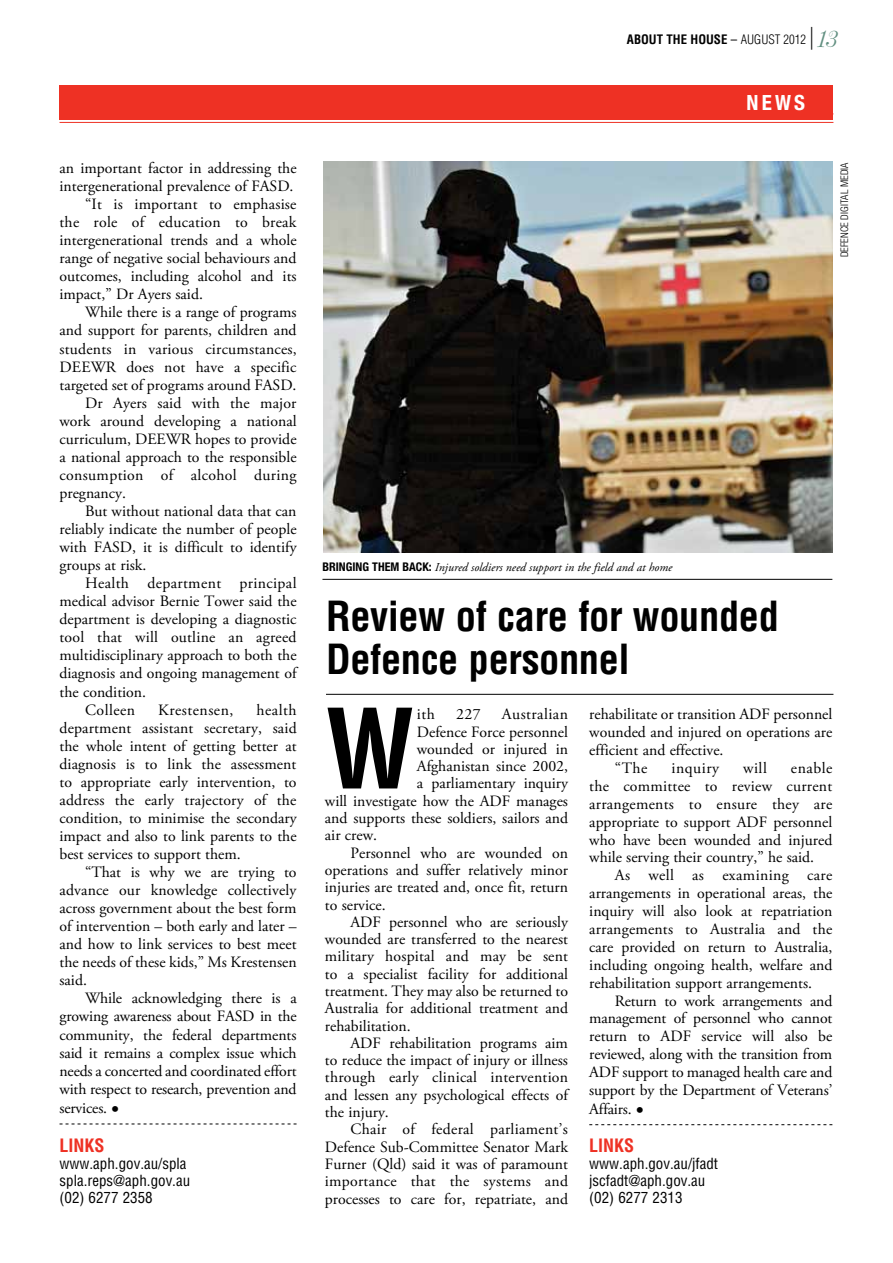
<style>
.page{position:relative;width:893px;height:1263px;background:#fff}
.page>*{position:absolute;margin:0;border:0;box-sizing:border-box;transform-origin:0 0}
.t1{font:700 condensed 107.7px "Helvetica";color:#000}
.t2{font:700 condensed 40.5px/43.5px "Helvetica";letter-spacing:-.01em;color:#000}
.t3{font:700 condensed 21px "Helvetica Neue";color:#fff}
.t4{font:700 condensed 18px "Helvetica";color:#ee3124}
.t5{font:15.75px/18px "Adobe Garamond Pro";color:#000;text-align:justify}
.t6{font:15.75px "Adobe Garamond Pro";letter-spacing:.02em;color:#000}
.t7{font:15.75px "Adobe Garamond Pro";letter-spacing:.025em;color:#000}
.t8{font:15.75px "Adobe Garamond Pro";letter-spacing:.03em;color:#000}
.t9{font:condensed 15px/17.2px "Helvetica";color:#000}
.t10{font:700 condensed 12.75px "Helvetica";color:#000}
.t11{font:italic 12px "Adobe Garamond Pro";color:#000}
.t12{font:700 condensed 12px "Helvetica Neue";color:#000}
.t13{font:300 condensed 10.5px "Helvetica Neue";color:#000}
.s1{font-size:21px}
.s2{font-weight:400}
.s3{font-weight:300}
.s4{font-family:"Adobe Garamond Pro";font-weight:400;font-stretch:normal;font-size:22.8px}
.s5{font-family:"Andrich Minerva";font-weight:400;font-style:italic;font-stretch:normal;font-size:21px;color:#629081}
.s6{font-family:"Helvetica Neue";font-weight:700;font-style:normal;font-stretch:condensed}
</style>
<div class="page">
<hr style="left:60px;top:122px;width:773px;height:1px;background:#ee3124">
<div style="left:60px;top:85px;width:773px;height:34px;background:#ee3124"></div>
<svg style="left:60px;top:1123px;width:237px;height:1px"></svg>
<hr style="left:326px;top:694px;width:507px;height:1px;background:#000">
<svg style="left:589px;top:1124px;width:243px;height:1px"></svg>
<img style="left:323px;top:162px;width:509px;height:391px">
<hr style="left:322px;top:579px;width:510px;height:1px;background:#000">
<p class="t5" style="left:60px;top:160px;width:239px">an important factor in addressing the</p>
<p class="t5" style="left:60px;top:178px;width:236px">intergenerational prevalence of FASD.</p>
<p class="t5" style="left:85px;top:196px;width:213px">“It is important to emphasise</p>
<p class="t5" style="left:60px;top:214px;width:238px">the role of education to break</p>
<p class="t5" style="left:60px;top:232px;width:239px">intergenerational trends and a whole</p>
<p class="t5" style="left:60px;top:250px;width:239px">range of negative social behaviours and</p>
<p class="t5" style="left:60px;top:268px;width:239px">outcomes, including alcohol and its</p>
<p class="t5" style="left:60px;top:286px;width:145px">impact,” Dr Ayers said.</p>
<p class="t5" style="left:85px;top:304px;width:213px">While there is a range of programs</p>
<p class="t5" style="left:60px;top:322px;width:239px">and support for parents, children and</p>
<p class="t5" style="left:60px;top:340px;width:239px">students in various circumstances,</p>
<p class="t5" style="left:60px;top:358px;width:238px">DEEWR does not have a specific</p>
<p class="t5" style="left:60px;top:376px;width:239px">targeted set of programs around FASD.</p>
<p class="t5" style="left:85px;top:394px;width:213px">Dr Ayers said with the major</p>
<p class="t5" style="left:60px;top:412px;width:239px">work around developing a national</p>
<p class="t5" style="left:60px;top:430px;width:239px">curriculum, DEEWR hopes to provide</p>
<p class="t5" style="left:60px;top:448px;width:239px">a national approach to the responsible</p>
<p class="t6" style="left:60px;top:465px;width:238px">consumption of alcohol during</p>
<p class="t5" style="left:60px;top:484px;width:68px">pregnancy.</p>
<p class="t5" style="left:85px;top:503px;width:213px">But without national data that can</p>
<p class="t5" style="left:60px;top:521px;width:239px">reliably indicate the number of people</p>
<p class="t5" style="left:60px;top:539px;width:239px">with FASD, it is difficult to identify</p>
<p class="t5" style="left:60px;top:557px;width:88px">groups at risk.</p>
<p class="t7" style="left:85px;top:574px;width:213px">Health department principal</p>
<p class="t5" style="left:60px;top:593px;width:239px">medical advisor Bernie Tower said the</p>
<p class="t5" style="left:60px;top:611px;width:239px">department is developing a diagnostic</p>
<p class="t5" style="left:60px;top:629px;width:239px">tool that will outline an agreed</p>
<p class="t5" style="left:60px;top:647px;width:239px">multidisciplinary approach to both the</p>
<p class="t5" style="left:60px;top:665px;width:240px">diagnosis and ongoing management of</p>
<p class="t5" style="left:60px;top:683px;width:88px">the condition.</p>
<p class="t5" style="left:85px;top:701px;width:52px">Colleen</p>
<p class="t8" style="left:158px;top:700px;width:77px">Krestensen,</p>
<p class="t5" style="left:60px;top:701px;width:239px;text-indent:197px">health department assistant secretary, said the whole intent of getting better at diagnosis is to link the assessment to appropriate early intervention, to address the early trajectory of the condition, to minimise the secondary impact and also to link parents to the best services to support them.</p>
<p class="t5" style="left:60px;top:863px;width:239px;text-indent:26px">“That is why we are trying to advance our knowledge collectively across government about the best form of intervention – both early and later – and how to link services to best meet the needs of these kids,” Ms Krestensen said.</p>
<p class="t5" style="left:60px;top:990px;width:239px;text-indent:26px">While acknowledging there is a growing awareness about FASD in the community, the federal departments said it remains a complex issue which needs a concerted and coordinated effort with respect to research, prevention and services. <span class="s1">•</span></p>
<p class="t4" style="left:60px;top:1134px;width:47px">Lin ks</p>
<p class="t9" style="left:60px;top:1154px;width:132px">www.aph.gov.au/spla spla.reps@aph.gov.au (02) 6277 2358</p>
<p class="t10" style="left:627px;top:31px;width:210px">About the House <span class="s2">–</span> <span class="s3">AUGUST 2012</span> <span class="s4">|</span> <span class="s5">13</span></p>
<h3 class="t3" style="left:747px;top:89px;width:16px">NEWS</h3>
<p class="t13" style="left:838px;top:257px;width:96px;rotate:-90deg">DEFENCE DIGITAL MEDIA</p>
<p class="t12" style="left:322px;top:559px;width:7px">BRIN</p>
<p class="t11" style="left:346px;top:560px;width:328px"><span class="s6">GIN G THE M BACK:</span> Injured soldiers need support in the field and at home</p>
<h2 class="t2" style="left:326px;top:594px;width:454px">Review of care for wounded<br>Defence personnel</h2>
<h1 class="t1" style="left:325px;top:684px;width:91px">W</h1>
<p class="t5" style="left:417px;top:706px;width:19px">ith</p>
<p class="t5" style="left:456px;top:706px;width:26px">227</p>
<p class="t8" style="left:502px;top:705px;width:68px">Australian</p>
<p class="t5" style="left:589px;top:706px;width:245px">rehabilitate or transition ADF personnel</p>
<p class="t5" style="left:589px;top:724px;width:245px">wounded and injured on operations are</p>
<p class="t5" style="left:589px;top:742px;width:136px">efficient and effective.</p>
<p class="t5" style="left:615px;top:760px;width:34px">“The</p>
<p class="t5" style="left:671px;top:760px;width:49px">inquiry</p>
<p class="t5" style="left:743px;top:760px;width:25px">will</p>
<p class="t5" style="left:417px;top:723px;width:153px">Defence Force personnel</p>
<p class="t5" style="left:417px;top:740px;width:153px">wounded or injured in</p>
<p class="t5" style="left:417px;top:758px;width:153px">Afghanistan since 2002,</p>
<p class="t5" style="left:417px;top:775px;width:153px">a parliamentary inquiry</p>
<p class="t5" style="left:325px;top:792px;width:245px">will investigate how the ADF manages</p>
<p class="t5" style="left:325px;top:810px;width:245px">and supports these soldiers, sailors and</p>
<p class="t5" style="left:325px;top:827px;width:54px">air crew.</p>
<p class="t5" style="left:350px;top:844px;width:219px">Personnel who are wounded on</p>
<p class="t5" style="left:325px;top:861px;width:245px">operations and suffer relatively minor</p>
<p class="t5" style="left:325px;top:879px;width:245px">injuries are treated and, once fit, return</p>
<p class="t5" style="left:325px;top:896px;width:62px">to service.</p>
<p class="t5" style="left:350px;top:913px;width:219px">ADF personnel who are seriously</p>
<p class="t5" style="left:325px;top:931px;width:245px">wounded are transferred to the nearest</p>
<p class="t5" style="left:325px;top:948px;width:245px">military hospital and may be sent</p>
<p class="t5" style="left:325px;top:965px;width:245px">to a specialist facility for additional</p>
<p class="t5" style="left:325px;top:982px;width:245px">treatment. They may also be returned to</p>
<p class="t5" style="left:325px;top:1000px;width:245px">Australia for additional treatment and</p>
<p class="t5" style="left:325px;top:1017px;width:87px">rehabilitation.</p>
<p class="t5" style="left:350px;top:1034px;width:219px">ADF rehabilitation programs aim</p>
<p class="t5" style="left:325px;top:1052px;width:245px">to reduce the impact of injury or illness</p>
<p class="t5" style="left:325px;top:1069px;width:245px">through early clinical intervention</p>
<p class="t5" style="left:325px;top:1086px;width:246px">and lessen any psychological effects of</p>
<p class="t5" style="left:325px;top:1103px;width:65px">the injury.</p>
<p class="t6" style="left:350px;top:1120px;width:219px">Chair of federal parliament’s</p>
<p class="t5" style="left:325px;top:1138px;width:245px">Defence Sub-Committee Senator Mark</p>
<p class="t5" style="left:325px;top:1155px;width:245px">Furner (Qld) said it was of paramount</p>
<p class="t5" style="left:325px;top:1173px;width:245px">importance that the systems and</p>
<p class="t5" style="left:325px;top:1190px;width:245px">processes to care for, repatriate, and</p>
<p class="t5" style="left:589px;top:760px;width:245px;text-indent:202px">enable the committee to review current arrangements to ensure they are appropriate to support ADF personnel who have been wounded and injured while serving their country,” he said.</p>
<p class="t5" style="left:589px;top:867px;width:245px;text-indent:26px">As well as examining care arrangements in operational areas, the inquiry will also look at repatriation arrangements to Australia and the care provided on return to Australia, including ongoing health, welfare and rehabilitation support arrangements.</p>
<p class="t5" style="left:589px;top:992px;width:245px;text-indent:26px">Return to work arrangements and management of personnel who cannot return to ADF service will also be reviewed, along with the transition from ADF support to managed health care and support by the Department of Veterans’ Affairs. <span class="s1">•</span></p>
<p class="t4" style="left:589px;top:1134px;width:47px">Lin ks</p>
<p class="t9" style="left:589px;top:1155px;width:130px">www.aph.gov.au/jfadt jscfadt@aph.gov.au (02) 6277 2313</p>
</div>
